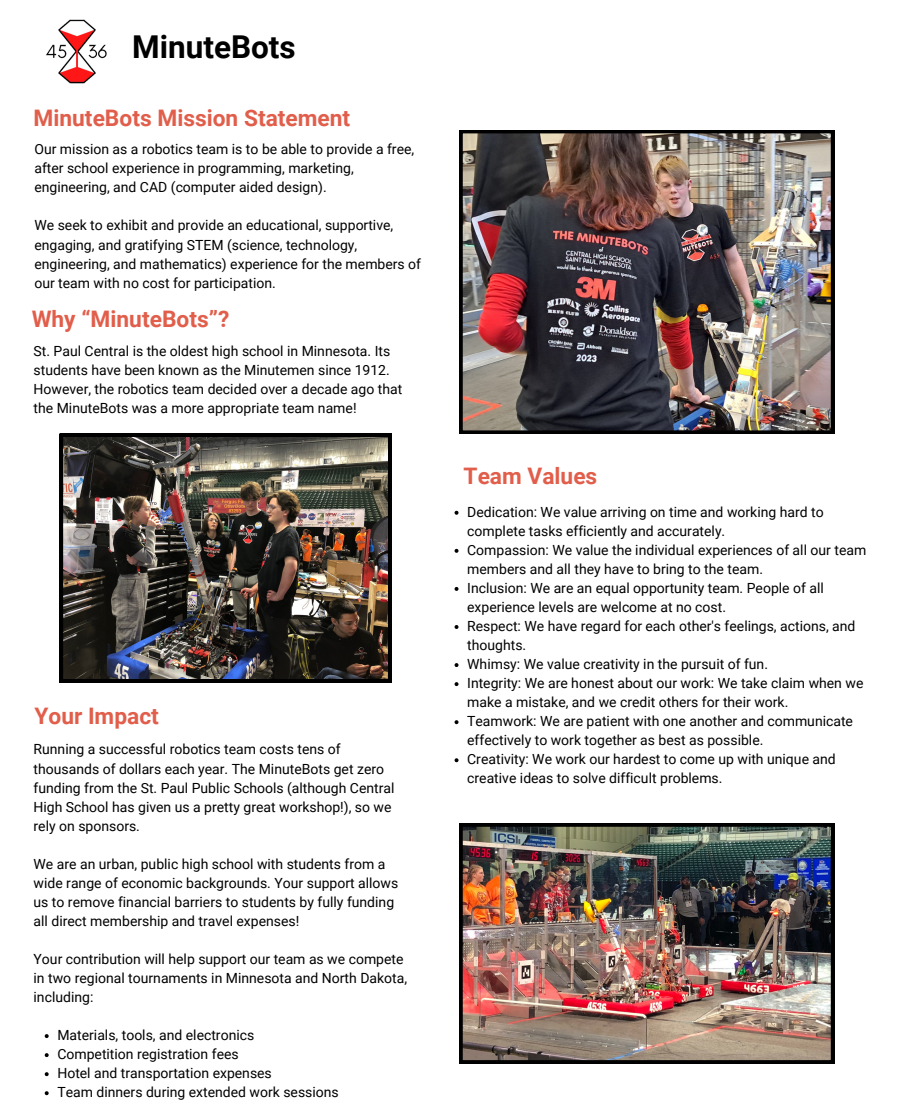
<style>
.page{position:relative;width:919px;height:1116px;background:#fff}
.page>*{position:absolute;margin:0;border:0;box-sizing:border-box;transform-origin:0 0}
.t1{font:700 31.5px "Roboto";color:#000}
.t2{font:700 22.75px "Roboto";color:#e15e4b}
.t3{font:14px/19.1px "Roboto";color:#000}
</style>
<div class="page">
<img style="left:459px;top:823px;width:375px;height:240px">
<img style="left:60px;top:434px;width:331px;height:248px">
<img style="left:46px;top:19px;width:61px;height:65px">
<img style="left:459px;top:130px;width:375px;height:303px">
<svg style="left:45px;top:1034px;width:4px;height:4px"></svg>
<svg style="left:45px;top:1053px;width:4px;height:4px"></svg>
<svg style="left:45px;top:1072px;width:4px;height:4px"></svg>
<svg style="left:45px;top:1091px;width:4px;height:4px"></svg>
<svg style="left:454px;top:511px;width:4px;height:4px"></svg>
<svg style="left:454px;top:549px;width:4px;height:4px"></svg>
<svg style="left:454px;top:587px;width:4px;height:4px"></svg>
<svg style="left:454px;top:625px;width:4px;height:4px"></svg>
<svg style="left:454px;top:663px;width:4px;height:4px"></svg>
<svg style="left:454px;top:682px;width:4px;height:4px"></svg>
<svg style="left:454px;top:720px;width:4px;height:4px"></svg>
<svg style="left:454px;top:758px;width:4px;height:4px"></svg>
<p class="t1" style="left:132px;top:29px;width:165px">MinuteBots</p>
<p class="t2" style="left:34px;top:105px;width:318px">MinuteBots Mission Statement</p>
<p class="t3" style="left:34px;top:140px;width:381px">Our mission as a robotics team is to be able to provide a free, after school experience in programming, marketing, engineering, and CAD (computer aided design).</p>
<p class="t3" style="left:34px;top:216px;width:388px">We seek to exhibit and provide an educational, supportive, engaging, and gratifying STEM (science, technology, engineering, and mathematics) experience for the members of our team with no cost for participation.</p>
<p class="t2" style="left:32px;top:306px;width:199px">Why “MinuteBots”?</p>
<p class="t3" style="left:34px;top:342px;width:370px">St. Paul Central is the oldest high school in Minnesota. Its students have been known as the Minutemen since 1912.<br>However, the robotics team decided over a decade ago that the MinuteBots was a more appropriate team name!</p>
<p class="t2" style="left:34px;top:702px;width:126px">Your Impact</p>
<p class="t3" style="left:34px;top:740px;width:362px">Running a successful robotics team costs tens of thousands of dollars each year. The MinuteBots get zero funding from the St. Paul Public Schools (although Central High School has given us a pretty great workshop!), so we rely on sponsors.</p>
<p class="t3" style="left:34px;top:854px;width:366px">We are an urban, public high school with students from a wide range of economic backgrounds. Your support allows us to remove financial barriers to students by fully funding all direct membership and travel expenses!</p>
<p class="t3" style="left:34px;top:949px;width:375px">Your contribution will help support our team as we compete in two regional tournaments in Minnesota and North Dakota, including:</p>
<p class="t3" style="left:57px;top:1025px;width:198px">Materials, tools, and electronics</p>
<p class="t3" style="left:57px;top:1044px;width:183px">Competition registration fees</p>
<p class="t3" style="left:57px;top:1063px;width:216px">Hotel and transportation expenses</p>
<p class="t3" style="left:57px;top:1082px;width:283px">Team dinners during extended work sessions</p>
<p class="t2" style="left:463px;top:463px;width:135px">Team Values</p>
<p class="t3" style="left:467px;top:502px;width:358px">Dedication: We value arriving on time and working hard to complete tasks efficiently and accurately.</p>
<p class="t3" style="left:467px;top:540px;width:400px">Compassion: We value the individual experiences of all our team members and all they have to bring to the team.</p>
<p class="t3" style="left:467px;top:578px;width:358px">Inclusion: We are an equal opportunity team. People of all experience levels are welcome at no cost.</p>
<p class="t3" style="left:467px;top:616px;width:390px">Respect: We have regard for each other's feelings, actions, and thoughts.</p>
<p class="t3" style="left:467px;top:654px;width:302px">Whimsy: We value creativity in the pursuit of fun.</p>
<p class="t3" style="left:467px;top:673px;width:398px">Integrity: We are honest about our work: We take claim when we make a mistake, and we credit others for their work.</p>
<p class="t3" style="left:467px;top:712px;width:387px">Teamwork: We are patient with one another and communicate effectively to work together as best as possible.</p>
<p class="t3" style="left:467px;top:750px;width:370px">Creativity: We work our hardest to come up with unique and creative ideas to solve difficult problems.</p>
</div>
